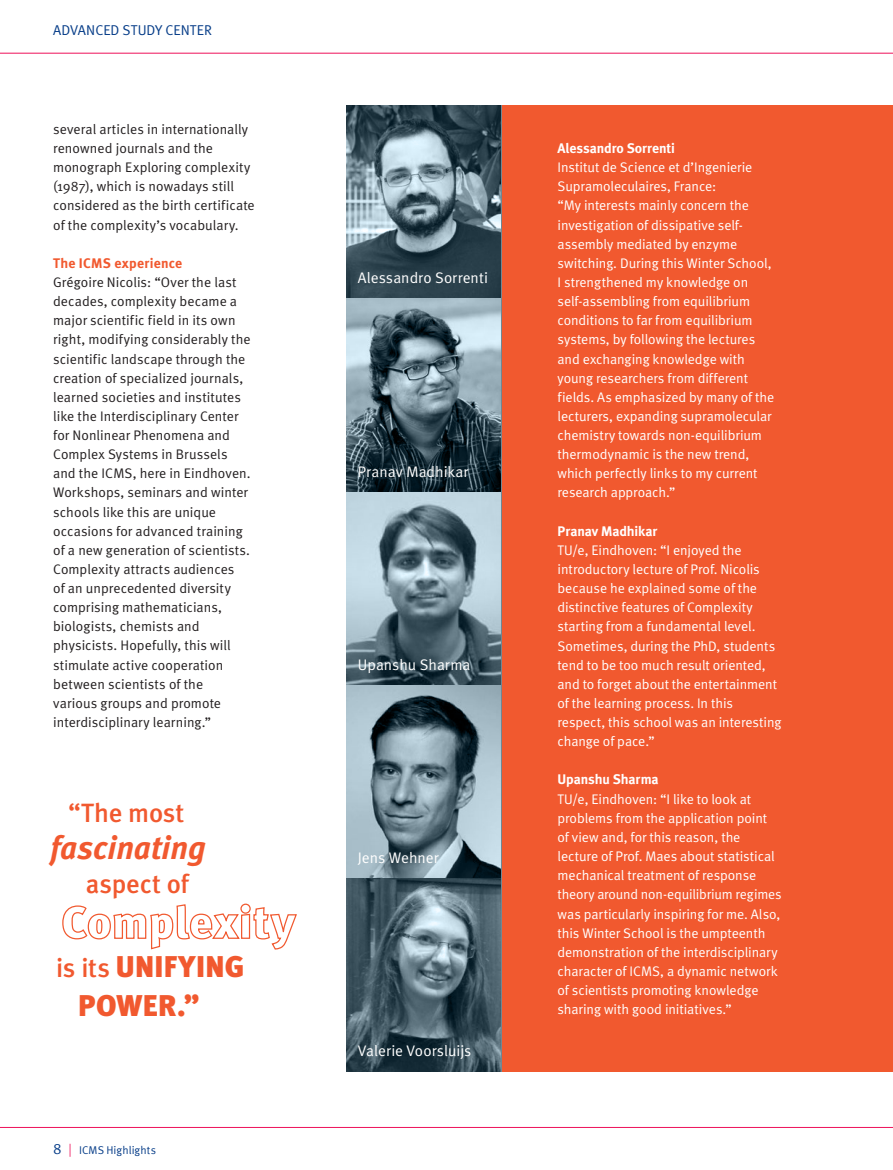
<style>
.page{position:relative;width:893px;height:1170px;background:#fff}
.page>*{position:absolute;margin:0;border:0;box-sizing:border-box;transform-origin:0 0}
.t1{font:italic 700 32.55px "Meta";letter-spacing:.005em;color:#f1592f}
.t2{font:900 30px/39px "Meta";letter-spacing:.01em;color:#f1592f}
.t3{font:500 26.4px "Meta";letter-spacing:-.005em;color:#f1592f}
.t4{font:15.3px "Meta Normal";letter-spacing:.005em;color:#fff}
.t5{font:14.25px "Meta Normal";color:#083e89}
.t6{font:13.8px/19px "Meta Normal";letter-spacing:-.005em;color:#fff}
.t7{font:13.8px/19px "Meta Normal";letter-spacing:.005em;color:#231f20}
.t8{font:700 13.8px "Meta";letter-spacing:-.005em;color:#fff}
.t9{font:700 13.8px "Meta";letter-spacing:.02em;color:#f1592f}
.t10{font:11.25px "Meta Normal";letter-spacing:.005em;color:#083e89}
.s1{font-weight:500;font-size:26.4px}
.s2{font-size:15px}
.s3{font-size:13.5px;color:#ee1059}
</style>
<div class="page">
<hr style="left:0;top:53px;width:893px;height:1px;background:#ee1059">
<hr style="left:0;top:1127px;width:893px;height:1px;background:#ee1059">
<div style="left:501px;top:105px;width:392px;height:966px;background:#f1592f"></div>
<svg style="left:62px;top:903px;width:235px;height:47px"></svg>
<svg style="left:346px;top:105px;width:155px;height:966px;background:#657a85"></svg>
<p class="t5" style="left:53px;top:22px;width:160px">ADVANCED STUDY CENTER</p>
<p class="t7" style="left:53px;top:119px;width:203px">several articles in internationally renowned journals and the monograph Exploring complexity (1987), which is nowadays still considered as the birth certificate of the complexity’s vocabulary.</p>
<p class="t9" style="left:53px;top:255px;width:130px">The ICMS experience</p>
<p class="t7" style="left:53px;top:272px;width:199px">Grégoire Nicolis: “Over the last decades, complexity became a major scientific field in its own right, modifying considerably the scientific landscape through the creation of specialized journals, learned societies and institutes like the Interdisciplinary Center for Nonlinear Phenomena and<br>Complex Systems in Brussels and the ICMS, here in Eindhoven.<br>Workshops, seminars and winter schools like this are unique occasions for advanced training of a new generation of scientists.<br>Complexity attracts audiences<br>of an unprecedented diversity comprising mathematicians, biologists, chemists and physicists. Hopefully, this will stimulate active cooperation between scientists of the various groups and promote interdisciplinary learning.”</p>
<h3 class="t3" style="left:68px;top:797px;width:118px">“The most</h3>
<h1 class="t1" style="left:50px;top:827px;width:157px">fascinating</h1>
<h3 class="t3" style="left:86px;top:868px;width:105px">aspect of</h3>
<h2 class="t2" style="left:78px;top:946px;width:168px;text-indent:-22px"><span class="s1">is its</span> UNIFYING<br>POWER.”</h2>
<p class="t10" style="left:53px;top:1143px;width:104px"><span class="s2">8</span> <span class="s3">|</span> ICMS Highlights</p>
<p class="t4" style="left:358px;top:269px;width:132px">Alessandro Sorrenti</p>
<p class="t4" style="left:358px;top:462px;width:112px">Pranav Madhikar</p>
<p class="t4" style="left:358px;top:655px;width:114px">Upanshu Sharma</p>
<p class="t4" style="left:358px;top:848px;width:82px">Jens Wehner</p>
<p class="t4" style="left:358px;top:1042px;width:115px">Valerie Voorsluijs</p>
<p class="t8" style="left:557px;top:140px;width:119px">Alessandro Sorrenti</p>
<p class="t6" style="left:557px;top:158px;width:218px">Institut de Science et d’Ingenierie Supramoleculaires, France:<br>“My interests mainly concern the investigation of dissipative self&shy;assembly mediated by enzyme switching. During this Winter School, I strengthened my knowledge on self-assembling from equilibrium conditions to far from equilibrium systems, by following the lectures and exchanging knowledge with young researchers from different fields. As emphasized by many of the lecturers, expanding supramolecular chemistry towards non-equilibrium thermodynamic is the new trend, which perfectly links to my current research approach.”</p>
<p class="t8" style="left:557px;top:522px;width:101px">Pranav Madhikar</p>
<p class="t6" style="left:557px;top:540px;width:225px">TU/e, Eindhoven: “I enjoyed the introductory lecture of Prof. Nicolis because he explained some of the distinctive features of Complexity starting from a fundamental level.<br>Sometimes, during the PhD, students tend to be too much result oriented, and to forget about the entertainment of the learning process. In this respect, this school was an interesting change of pace.”</p>
<p class="t8" style="left:557px;top:771px;width:103px">Upanshu Sharma</p>
<p class="t6" style="left:557px;top:789px;width:226px">TU/e, Eindhoven: “I like to look at problems from the application point of view and, for this reason, the lecture of Prof. Maes about statistical mechanical treatment of response theory around non-equilibrium regimes was particularly inspiring for me. Also, this Winter School is the umpteenth demonstration of the interdisciplinary character of ICMS, a dynamic network of scientists promoting knowledge sharing with good initiatives.”</p>
</div>
